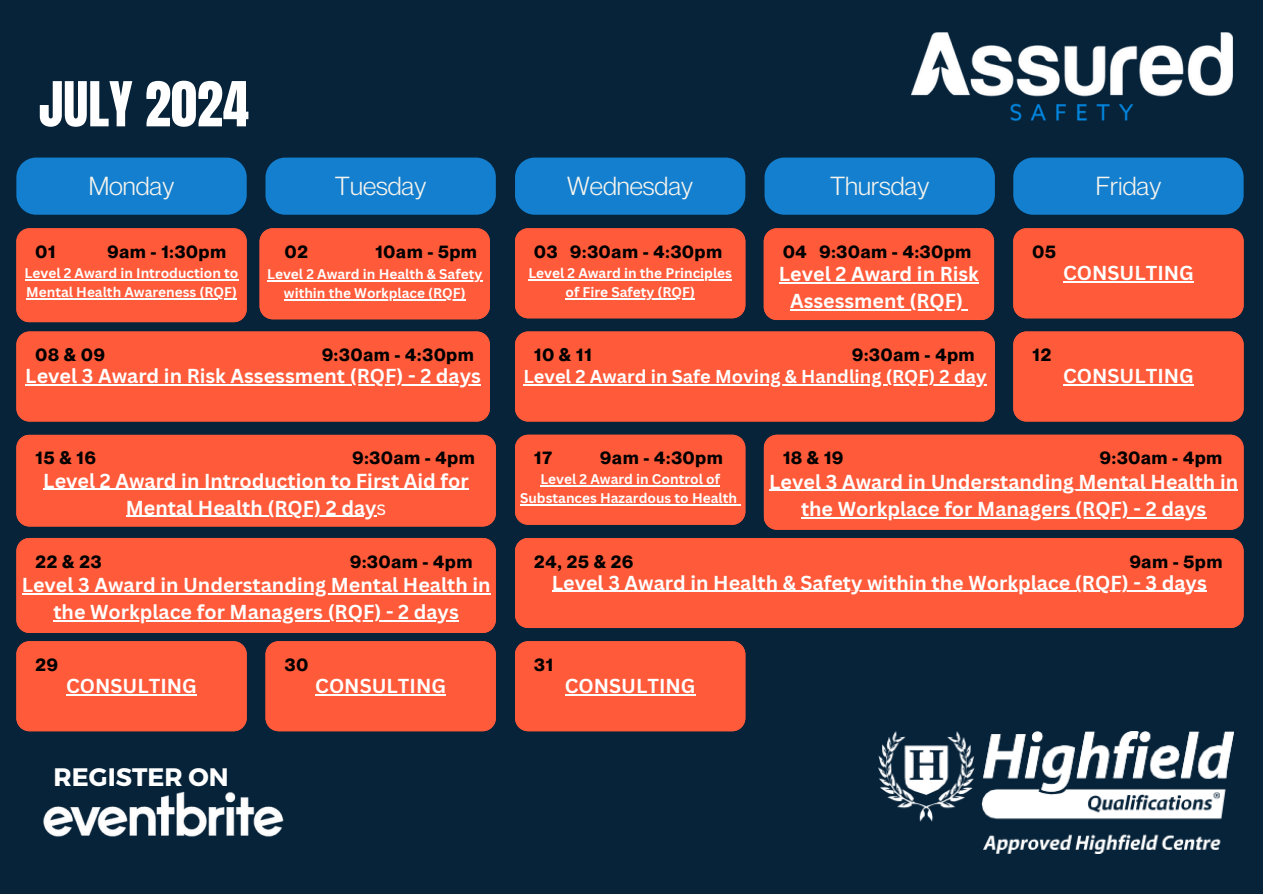
<style>
.page{position:relative;width:1263px;height:894px;background:#fff}
.page>*{position:absolute;margin:0;border:0;box-sizing:border-box;transform-origin:0 0}
.t1{font:52.65px "Anton";color:#fff}
.t2{font:25.5px "Neue Montreal";color:#f6f4ee}
.t3{font:700 25.2px "Montserrat";color:#fff}
.t4{font:700 19.65px/27px "Canva Sans";color:#fff;text-align:center}
.t5{font:700 18.15px "Canva Sans";color:#fff}
.t6{font:700 17.85px "Neue Montreal";letter-spacing:.05em;color:#000}
.t7{font:700 13.65px/19.2px "Canva Sans";color:#fff;text-align:center}
.s1{font-weight:400}
</style>
<div class="page">
<div style="left:0;top:0;width:1263px;height:893px;background:#072339"></div>
<div style="left:16px;top:157px;width:231px;height:58px;background:#137fce"></div>
<div style="left:265px;top:157px;width:231px;height:58px;background:#137fce"></div>
<div style="left:515px;top:157px;width:230px;height:58px;background:#137fce"></div>
<div style="left:764px;top:157px;width:231px;height:58px;background:#137fce"></div>
<div style="left:1013px;top:157px;width:231px;height:58px;background:#137fce"></div>
<div style="left:16px;top:228px;width:231px;height:94px;background:#ff5a39"></div>
<hr style="left:25px;top:279px;width:213px;height:1px;background:#fff">
<hr style="left:26px;top:298px;width:211px;height:1px;background:#fff">
<div style="left:260px;top:228px;width:230px;height:91px;background:#ff5a39"></div>
<hr style="left:267px;top:280px;width:215px;height:1px;background:#fff">
<hr style="left:284px;top:299px;width:181px;height:1px;background:#fff">
<div style="left:515px;top:228px;width:230px;height:90px;background:#ff5a39"></div>
<hr style="left:528px;top:279px;width:204px;height:1px;background:#fff">
<hr style="left:565px;top:298px;width:130px;height:1px;background:#fff">
<div style="left:764px;top:228px;width:230px;height:92px;background:#ff5a39"></div>
<div style="left:1013px;top:228px;width:231px;height:90px;background:#ff5a39"></div>
<hr style="left:1063px;top:281px;width:131px;height:1px;background:#fff">
<div style="left:16px;top:331px;width:474px;height:90px;background:#ff5a39"></div>
<hr style="left:25px;top:384px;width:456px;height:1px;background:#fff">
<div style="left:515px;top:331px;width:480px;height:90px;background:#ff5a39"></div>
<hr style="left:523px;top:384px;width:463px;height:1px;background:#fff">
<div style="left:1013px;top:331px;width:231px;height:90px;background:#ff5a39"></div>
<hr style="left:1063px;top:384px;width:131px;height:1px;background:#fff">
<div style="left:16px;top:434px;width:480px;height:92px;background:#ff5a39"></div>
<hr style="left:43px;top:488px;width:426px;height:2px;background:#fff">
<hr style="left:126px;top:515px;width:251px;height:2px;background:#fff">
<div style="left:515px;top:434px;width:230px;height:90px;background:#ff5a39"></div>
<div style="left:764px;top:434px;width:479px;height:95px;background:#ff5a39"></div>
<hr style="left:769px;top:490px;width:469px;height:1px;background:#fff">
<hr style="left:801px;top:517px;width:405px;height:1px;background:#fff">
<div style="left:16px;top:538px;width:480px;height:94px;background:#ff5a39"></div>
<hr style="left:22px;top:593px;width:468px;height:1px;background:#fff">
<hr style="left:53px;top:620px;width:406px;height:1px;background:#fff">
<div style="left:515px;top:538px;width:728px;height:89px;background:#ff5a39"></div>
<hr style="left:552px;top:590px;width:655px;height:2px;background:#fff">
<div style="left:16px;top:641px;width:231px;height:90px;background:#ff5a39"></div>
<hr style="left:66px;top:694px;width:131px;height:1px;background:#fff">
<div style="left:265px;top:641px;width:231px;height:90px;background:#ff5a39"></div>
<hr style="left:315px;top:694px;width:131px;height:1px;background:#fff">
<div style="left:515px;top:641px;width:230px;height:90px;background:#ff5a39"></div>
<hr style="left:565px;top:694px;width:131px;height:1px;background:#fff">
<img style="left:912px;top:33px;width:320px;height:88px">
<img style="left:879px;top:731px;width:354px;height:122px">
<img style="left:43px;top:791px;width:241px;height:46px">
<h1 class="t1" style="left:39px;top:66px;width:212px">JULY 2024</h1>
<p class="t2" style="left:89px;top:170px;width:87px">Monday</p>
<p class="t2" style="left:335px;top:170px;width:93px">Tuesday</p>
<p class="t2" style="left:567px;top:170px;width:127px">Wednesday</p>
<p class="t2" style="left:830px;top:170px;width:101px">Thursday</p>
<p class="t2" style="left:1096px;top:170px;width:67px">Friday</p>
<p class="t6" style="left:36px;top:240px;width:21px">01</p>
<p class="t6" style="left:107px;top:240px;width:120px">9am - 1:30pm</p>
<p class="t6" style="left:285px;top:240px;width:24px">02</p>
<p class="t6" style="left:375px;top:240px;width:103px">10am - 5pm</p>
<p class="t6" style="left:534px;top:240px;width:189px">03 9:30am - 4:30pm</p>
<p class="t6" style="left:783px;top:240px;width:190px">04 9:30am - 4:30pm</p>
<p class="t6" style="left:1032px;top:240px;width:25px">05</p>
<p class="t7" style="left:25px;top:263px;width:215px;text-align:left">Level 2 Award in Introduction to<br>Mental Health Awareness (RQF)</p>
<p class="t7" style="left:267px;top:264px;width:217px">Level 2 Award in Health &amp; Safety within the Workplace (RQF)</p>
<p class="t7" style="left:528px;top:263px;width:205px">Level 2 Award in the Principles of Fire Safety (RQF)</p>
<p class="t4" style="left:779px;top:260px;width:201px">Level 2 Award in Risk<br>Assessment (RQF)</p>
<p class="t4" style="left:1063px;top:259px;width:132px">CONSULTING</p>
<p class="t6" style="left:36px;top:344px;width:71px">08&amp;09</p>
<p class="t6" style="left:322px;top:344px;width:153px">9:30am - 4:30pm</p>
<p class="t6" style="left:534px;top:344px;width:59px">10&amp;11</p>
<p class="t6" style="left:852px;top:344px;width:124px">9:30am - 4pm</p>
<p class="t6" style="left:1032px;top:344px;width:20px">12</p>
<p class="t4" style="left:25px;top:362px;width:457px">Level 3 Award in Risk Assessment (RQF) - 2 days</p>
<p class="t5" style="left:523px;top:364px;width:465px">Level 2 Award in Safe Moving &amp; Handling (RQF) 2 day</p>
<p class="t4" style="left:1063px;top:362px;width:132px">CONSULTING</p>
<p class="t6" style="left:36px;top:447px;width:62px">15&amp;16</p>
<p class="t6" style="left:352px;top:447px;width:124px">9:30am - 4pm</p>
<p class="t6" style="left:534px;top:447px;width:19px">17</p>
<p class="t6" style="left:600px;top:447px;width:124px">9am - 4:30pm</p>
<p class="t6" style="left:783px;top:447px;width:62px">18&amp;19</p>
<p class="t6" style="left:1100px;top:447px;width:124px">9:30am - 4pm</p>
<p class="t4" style="left:43px;top:466px;width:427px">Level 2 Award in Introduction to First Aid for<br>Mental Health (RQF) 2 day<span class="s1">s</span></p>
<p class="t7" style="left:520px;top:469px;width:218px">Level 2 Award in Control of<br>Substances Hazardous to Health</p>
<p class="t4" style="left:769px;top:467px;width:470px">Level 3 Award in Understanding Mental Health in the Workplace for Managers (RQF) - 2 days</p>
<p class="t6" style="left:36px;top:550px;width:67px">22&amp;23</p>
<p class="t6" style="left:350px;top:550px;width:124px">9:30am - 4pm</p>
<p class="t6" style="left:534px;top:550px;width:100px">24, 25 &amp; 26</p>
<p class="t6" style="left:1130px;top:550px;width:94px">9am - 5pm</p>
<p class="t4" style="left:22px;top:570px;width:470px">Level 3 Award in Understanding Mental Health in the Workplace for Managers (RQF) - 2 days</p>
<p class="t4" style="left:552px;top:568px;width:656px">Level 3 Award in Health &amp; Safety within the Workplace (RQF) - 3 days</p>
<p class="t6" style="left:36px;top:653px;width:24px">29</p>
<p class="t6" style="left:285px;top:653px;width:25px">30</p>
<p class="t6" style="left:534px;top:653px;width:20px">31</p>
<p class="t4" style="left:66px;top:671px;width:132px">CONSULTING</p>
<p class="t4" style="left:315px;top:671px;width:132px">CONSULTING</p>
<p class="t4" style="left:565px;top:671px;width:132px">CONSULTING</p>
<p class="t3" style="left:54px;top:760px;width:177px">REGISTER ON</p>
</div>
